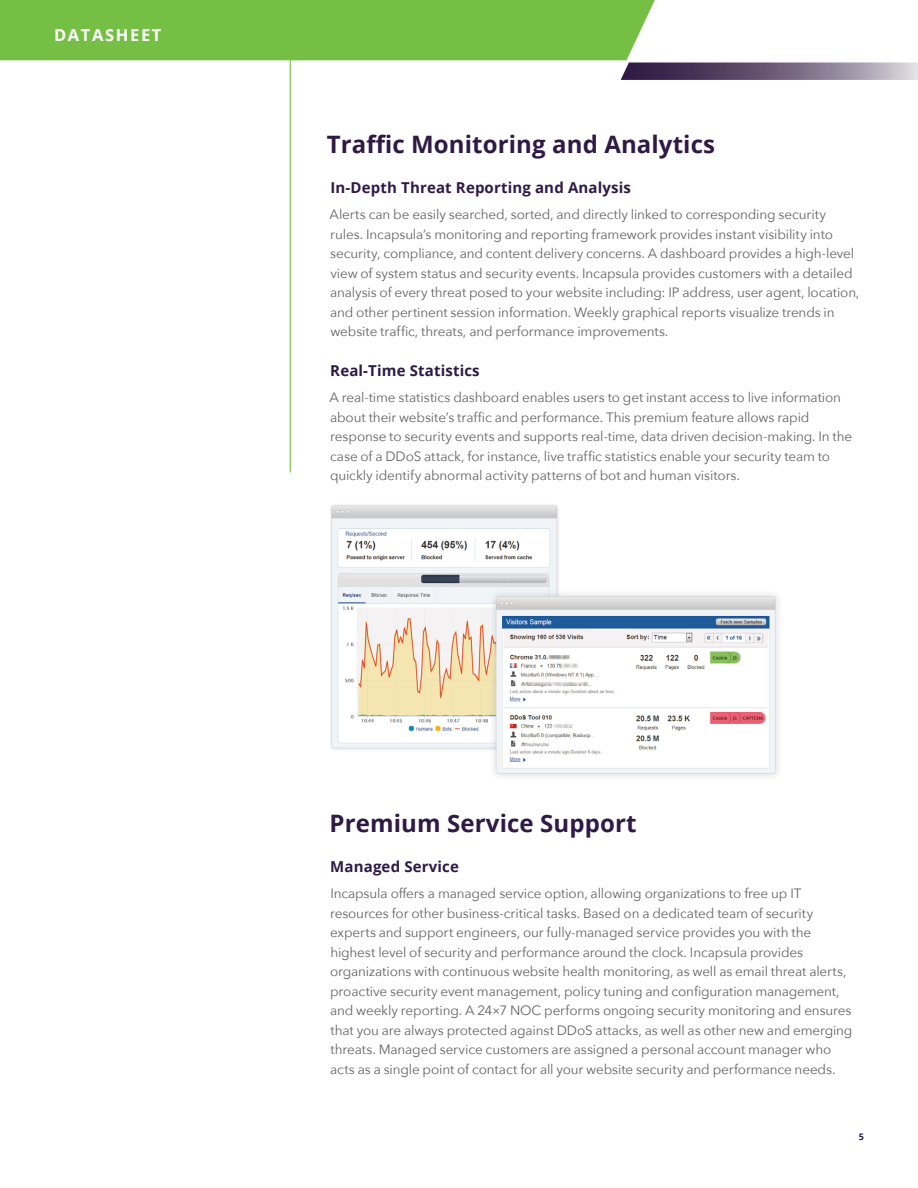
<style>
.page{position:relative;width:918px;height:1188px;background:#fff}
.page>*{position:absolute;margin:0;border:0;box-sizing:border-box;transform-origin:0 0}
.t1{font:700 24px "Open Sans";letter-spacing:.005em;color:#2f1a45}
.t2{font:700 16.5px "Open Sans";letter-spacing:.1em;color:#fff}
.t3{font:700 15px "Open Sans";letter-spacing:.01em;color:#2f1a45}
.t4{font:13.5px/19.5px "Avenir Next";letter-spacing:-.01em;color:#636466}
.t5{font:700 9px "Open Sans";color:#2f1a45}
</style>
<div class="page">
<svg style="left:0;top:0;width:918px;height:80px"></svg>
<hr style="left:290px;top:51px;width:1px;height:421px;background:#75c044">
<img style="left:330px;top:505px;width:449px;height:272px">
<p class="t2" style="left:54px;top:23px;width:109px">DATASHEET</p>
<h1 class="t1" style="left:327px;top:128px;width:390px">Traffic Monitoring and Analytics</h1>
<p class="t3" style="left:330px;top:177px;width:302px">In-Depth Threat Reporting and Analysis</p>
<p class="t4" style="left:330px;top:204px;width:531px">Alerts can be easily searched, sorted, and directly linked to corresponding security rules. Incapsula’s monitoring and reporting framework provides instant visibility into security, compliance, and content delivery concerns. A dashboard provides a high-level view of system status and security events. Incapsula provides customers with a detailed analysis of every threat posed to your website including: IP address, user agent, location, and other pertinent session information. Weekly graphical reports visualize trends in website traffic, threats, and performance improvements.</p>
<p class="t3" style="left:330px;top:360px;width:151px">Real-Time Statistics</p>
<p class="t4" style="left:330px;top:387px;width:524px">A real-time statistics dashboard enables users to get instant access to live information about their website’s traffic and performance. This premium feature allows rapid response to security events and supports real-time, data driven decision-making. In the case of a DDoS attack, for instance, live traffic statistics enable your security team to quickly identify abnormal activity patterns of bot and human visitors.</p>
<h1 class="t1" style="left:330px;top:806px;width:308px">Premium Service Support</h1>
<p class="t3" style="left:330px;top:856px;width:130px">Managed Service</p>
<p class="t4" style="left:330px;top:883px;width:524px">Incapsula offers a managed service option, allowing organizations to free up IT resources for other business-critical tasks. Based on a dedicated team of security experts and support engineers, our fully-managed service provides you with the highest level of security and performance around the clock. Incapsula provides organizations with continuous website health monitoring, as well as email threat alerts, proactive security event management, policy tuning and configuration management, and weekly reporting. A 24×7 NOC performs ongoing security monitoring and ensures that you are always protected against DDoS attacks, as well as other new and emerging threats. Managed service customers are assigned a personal account manager who acts as a single point of contact for all your website security and performance needs.</p>
<p class="t5" style="left:859px;top:1131px;width:7px">5</p>
</div>
